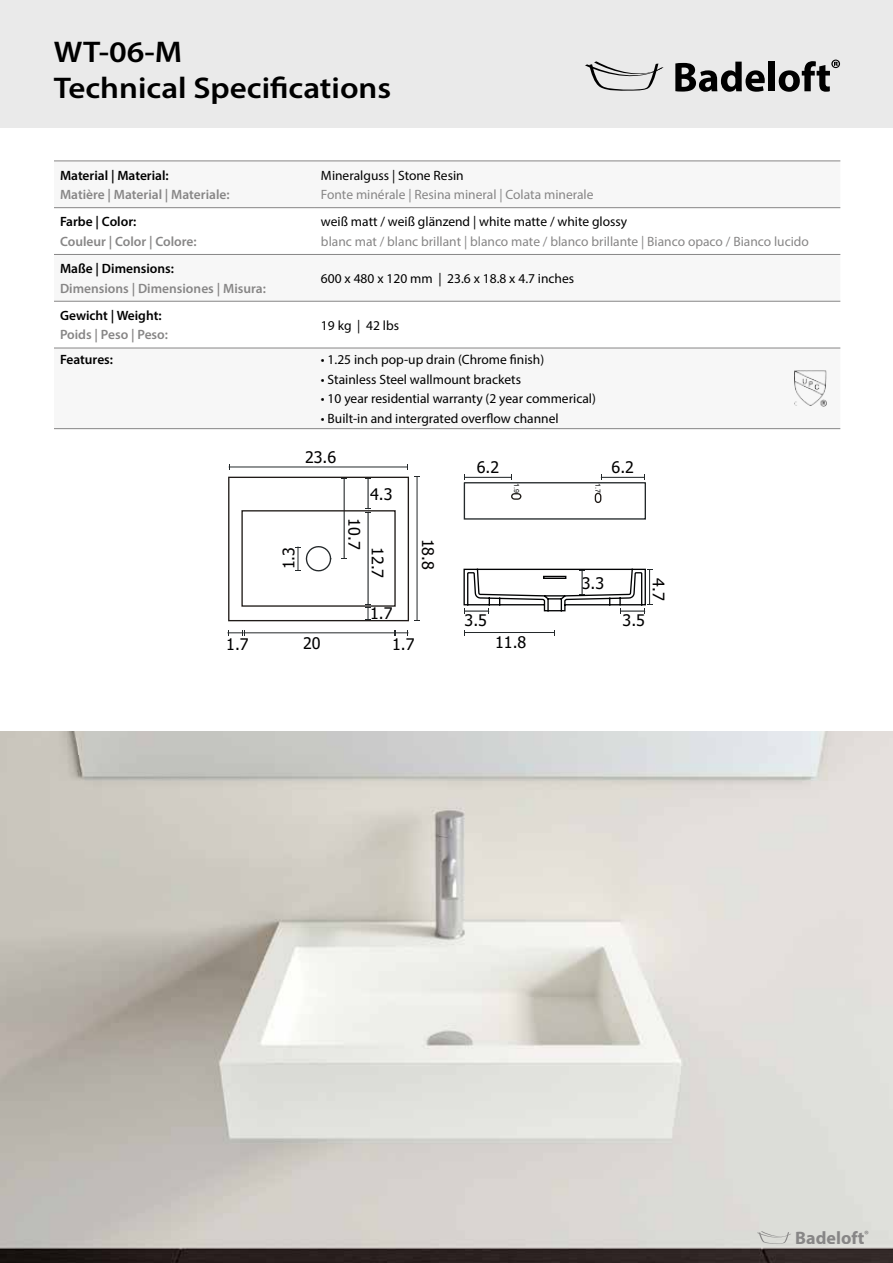
<style>
.page{position:relative;width:893px;height:1263px;background:#fff}
.page>*{position:absolute;margin:0;border:0;box-sizing:border-box;transform-origin:0 0}
.t1{font:600 30px/36px "Myriad Pro";color:#000;scale:1.1 1}
.t2{font:700 18px "Myriad Pro";color:#878686}
.t3{font:16.05px/31px "Tahoma";color:#000}
.t4{font:16.05px "Tahoma";color:#020100}
.t5{font:13.5px "Myriad Pro";color:#000}
.t6{font:13.5px "Myriad Pro";color:#878686}
.t7{font:600 13.5px "Myriad Pro";color:#878686}
.t8{font:600 13.5px "Myriad Pro";color:#000}
.t9{font:7.05px "Arial";color:#010203}
</style>
<div class="page">
<div style="left:0;top:0;width:893px;height:128px;background:#eaeaea"></div>
<svg style="left:675px;top:62px;width:90px;height:29px"></svg>
<div style="left:768px;top:62px;width:7px;height:29px;background:#000"></div>
<svg style="left:779px;top:60px;width:61px;height:31px"></svg>
<svg style="left:585px;top:61px;width:79px;height:30px"></svg>
<img style="left:0;top:731px;width:893px;height:532px">
<svg style="left:757px;top:1231px;width:34px;height:13px"></svg>
<hr style="left:229px;top:467px;width:178px;height:1px;background:#24292b">
<hr style="left:244px;top:632px;width:151px;height:1px;background:#24292b">
<svg style="left:228px;top:630px;width:17px;height:5px"></svg>
<svg style="left:394px;top:630px;width:15px;height:5px"></svg>
<svg style="left:228px;top:476px;width:192px;height:146px"></svg>
<hr style="left:465px;top:632px;width:89px;height:1px;background:#24292b">
<svg style="left:463px;top:568px;width:189px;height:46px"></svg>
<svg style="left:463px;top:475px;width:183px;height:45px"></svg>
<svg style="left:54px;top:300px;width:786px;height:1px"></svg>
<hr style="left:54px;top:161px;width:261px;height:1px;background:#878686">
<hr style="left:315px;top:161px;width:525px;height:1px;background:#878686">
<hr style="left:54px;top:207px;width:261px;height:1px;background:#878686">
<hr style="left:315px;top:207px;width:525px;height:1px;background:#878686">
<hr style="left:54px;top:254px;width:261px;height:1px;background:#878686">
<hr style="left:315px;top:254px;width:525px;height:1px;background:#878686">
<hr style="left:54px;top:301px;width:261px;height:1px;background:#878686">
<hr style="left:315px;top:301px;width:525px;height:1px;background:#878686">
<hr style="left:54px;top:348px;width:261px;height:1px;background:#878686">
<hr style="left:315px;top:348px;width:525px;height:1px;background:#878686">
<hr style="left:54px;top:428px;width:261px;height:1px;background:#878686">
<hr style="left:315px;top:428px;width:525px;height:1px;background:#878686">
<img style="left:795px;top:371px;width:32px;height:35px">
<h1 class="t1" style="left:54px;top:33px;width:308px">WT-06-M<br>Technical Specifications</h1>
<p class="t8" style="left:60px;top:166px;width:110px">Material | Material:</p>
<p class="t7" style="left:60px;top:186px;width:171px">Matière | Material | Materiale:</p>
<p class="t8" style="left:60px;top:213px;width:78px">Farbe | Color:</p>
<p class="t7" style="left:60px;top:233px;width:138px">Couleur | Color | Colore:</p>
<p class="t8" style="left:60px;top:260px;width:116px">Maße | Dimensions:</p>
<p class="t7" style="left:60px;top:279px;width:207px">Dimensions | Dimensiones | Misura:</p>
<p class="t8" style="left:60px;top:307px;width:103px">Gewicht | Weight:</p>
<p class="t7" style="left:60px;top:326px;width:110px">Poids | Peso | Peso:</p>
<p class="t5" style="left:321px;top:167px;width:144px">Mineralguss | Stone Resin</p>
<p class="t6" style="left:321px;top:186px;width:274px">Fonte minérale | Resina mineral | Colata minerale</p>
<p class="t5" style="left:321px;top:213px;width:308px">weiß matt / weiß glänzend | white matte / white glossy</p>
<p class="t6" style="left:321px;top:233px;width:489px">blanc mat / blanc brillant | blanco mate / blanco brillante | Bianco opaco / Bianco lucido</p>
<p class="t5" style="left:321px;top:270px;width:255px">600 x 480 x 120 mm | 23.6 x 18.8 x 4.7 inches</p>
<p class="t5" style="left:321px;top:317px;width:80px">19 kg | 42 lbs</p>
<p class="t8" style="left:60px;top:351px;width:55px">Features:</p>
<p class="t5" style="left:321px;top:351px;width:225px">• 1.25 inch pop-up drain (Chrome finish)</p>
<p class="t5" style="left:321px;top:371px;width:202px">• Stainless Steel wallmount brackets</p>
<p class="t5" style="left:321px;top:390px;width:276px">• 10 year residential warranty (2 year commerical)</p>
<p class="t5" style="left:321px;top:410px;width:239px">• Built-in and intergrated overflow channel</p>
<p class="t4" style="left:305px;top:447px;width:33px">23.6</p>
<p class="t4" style="left:278px;top:569px;width:24px;rotate:-90deg">1.3</p>
<p class="t3" style="left:226px;top:628px;width:24px">1.7</p>
<p class="t3" style="left:303px;top:627px;width:19px">20</p>
<p class="t3" style="left:371px;top:518px;width:33px;rotate:90deg">10.7</p>
<p class="t3" style="left:370px;top:478px;width:24px">4.3</p>
<p class="t3" style="left:394px;top:547px;width:33px;rotate:90deg">12.7</p>
<p class="t4" style="left:439px;top:539px;width:33px;rotate:90deg">18.8</p>
<p class="t3" style="left:392px;top:597px;width:24px;text-indent:-22px">1.7<br>1.7</p>
<p class="t3" style="left:477px;top:451px;width:24px">6.2</p>
<p class="t3" style="left:612px;top:451px;width:24px">6.2</p>
<p class="t9" style="left:603px;top:483px;width:11px;rotate:90deg">1.7</p>
<p class="t9" style="left:521px;top:483px;width:11px;rotate:90deg">1.9</p>
<p class="t3" style="left:582px;top:567px;width:24px">3.3</p>
<p class="t3" style="left:465px;top:604px;width:24px">3.5</p>
<p class="t3" style="left:623px;top:604px;width:24px">3.5</p>
<p class="t3" style="left:495px;top:626px;width:33px">11.8</p>
<p class="t4" style="left:669px;top:578px;width:24px;rotate:90deg">4.7</p>
<h2 class="t2" style="left:795px;top:1226px;width:75px">Badeloft<sup>®</sup></h2>
</div>
